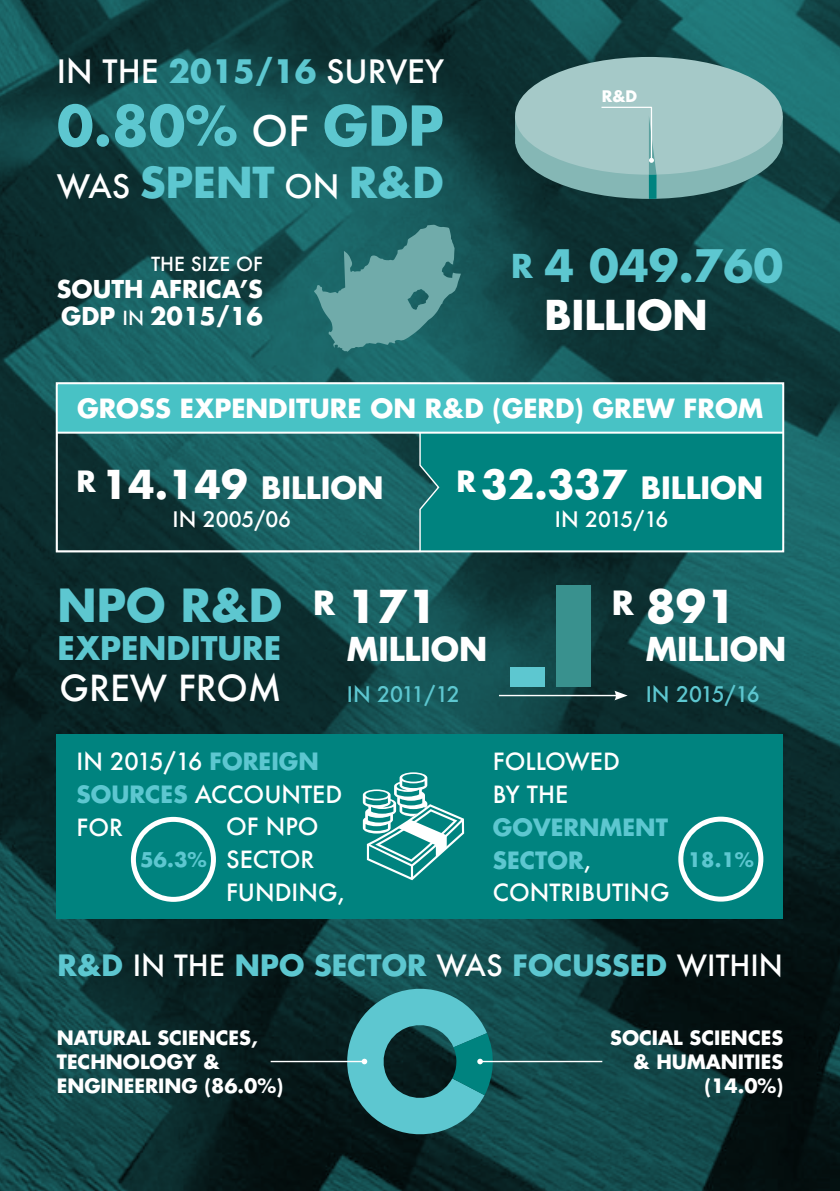
<style>
.page{position:relative;width:840px;height:1191px;background:#fff}
.page>*{position:absolute;margin:0;border:0;box-sizing:border-box;transform-origin:0 0}
.t1{font:700 53.4px "Futura";color:#5dc7d0}
.t2{font:700 44.4px "Futura";color:#5dc7d0}
.t3{font:700 44px "Futura";color:#fff}
.t4{font:700 43.4px "Futura";color:#5dc7d0}
.t5{font:700 41.4px "Futura";color:#5dc7d0}
.t6{font:700 40px "Futura";color:#fff}
.t7{font:500 35px "Futura";color:#fff}
.t8{font:700 32.4px "Futura";color:#fff}
.t9{font:700 32px "Futura";color:#fff}
.t10{font:700 32px "Futura";color:#5dc7d0}
.t11{font:700 31.8px "Futura";color:#5dc7d0}
.t12{font:500 31.4px "Futura";color:#fff}
.t13{font:700 30px "Futura";color:#fff}
.t14{font:700 28.6px "Futura";color:#5dc7d0}
.t15{font:500 28.6px "Futura";color:#fff}
.t16{font:700 28.4px "Futura";color:#fff}
.t17{font:700 25.8px "Futura";color:#fff}
.t18{font:700 24px/26.6px "Futura";color:#fff}
.t19{font:500 23.2px "Futura";color:#fff}
.t20{font:700 23.2px "Futura";color:#5dc7d0}
.t21{font:500 21px "Futura";letter-spacing:-.075em;color:#5dc7d0}
.t22{font:500 20.8px "Futura";color:#fff}
.t23{font:700 19.8px "Futura";color:#5dc7d0}
.t24{font:700 19.6px "Futura";color:#5dc7d0}
.t25{font:700 19.2px/24px "Futura";color:#fff}
.t26{font:500 19px "Futura";color:#fff}
.t27{font:700 15.6px "Futura";color:#fff}
.s1{font-weight:700;color:#5dc7d0}
.s2{font-weight:500;font-size:41px;color:#fff}
.s3{font-weight:500;font-size:31.6px;color:#fff}
.s4{font-weight:500;font-size:19px}
.s5{font-size:38.8px}
.s6{font-weight:500;color:#fff}
</style>
<div class="page">
<img style="left:0;top:0;width:839px;height:1191px">
<svg style="left:314px;top:225px;width:146px;height:127px;background:#488a8a"></svg>
<div style="left:514px;top:57px;width:268px;height:118px;background:#a5c9c8;border-radius:50%"></div>
<svg style="left:514px;top:81px;width:268px;height:118px"></svg>
<hr style="left:498px;top:695px;width:119px;height:1px;background:#fff">
<svg style="left:614px;top:690px;width:13px;height:10px"></svg>
<div style="left:510px;top:667px;width:34px;height:20px;background:#5dc7d0"></div>
<div style="left:556px;top:585px;width:34px;height:102px;background:#39918e"></div>
<div style="left:57px;top:734px;width:725px;height:184px;background:#00837f"></div>
<svg style="left:362px;top:772px;width:102px;height:108px"></svg>
<svg style="left:131px;top:817px;width:85px;height:85px"></svg>
<svg style="left:678px;top:816px;width:85px;height:85px"></svg>
<hr style="left:270px;top:1060px;width:94px;height:2px;background:#fff">
<hr style="left:480px;top:1060px;width:122px;height:2px;background:#fff">
<svg style="left:337px;top:979px;width:158px;height:165px;background:#2d7377"></svg>
<svg style="left:55px;top:381px;width:729px;height:172px;background:#248787"></svg>
<hr style="left:57px;top:432px;width:725px;height:2px;background:#fff">
<p class="t12" style="left:57px;top:49px;width:388px">IN THE <span class="s1">2015/16</span> SURVEY</p>
<p class="t1" style="left:57px;top:89px;width:388px">0.80% <span class="s2">OF</span> GDP</p>
<p class="t5" style="left:57px;top:154px;width:388px"><span class="s3">WAS</span> SPENT <span class="s3">ON</span> R&amp;D</p>
<p class="t26" style="left:151px;top:251px;width:113px">THE SIZE OF</p>
<p class="t18" style="left:57px;top:275px;width:207px">SOUTH AFRICA’S<br>GDP <span class="s4">IN</span> 2015/16</p>
<p class="t27" style="left:601px;top:85px;width:37px">R&amp;D</p>
<p class="t10" style="left:510px;top:243px;width:23px">R</p>
<p class="t4" style="left:544px;top:235px;width:240px">4 049.760</p>
<p class="t6" style="left:544px;top:287px;width:165px">BILLION</p>
<p class="t17" style="left:77px;top:390px;width:41px">GROSS</p>
<p class="t17" style="left:180px;top:390px;width:32px">EXPE</p>
<p class="t17" style="left:245px;top:390px;width:39px">NDITURE</p>
<p class="t17" style="left:370px;top:390px;width:394px">ON R&amp;D (GERD) GREW FROM</p>
<p class="t16" style="left:77px;top:461px;width:21px">R</p>
<p class="t13" style="left:101px;top:466px;width:283px"><span class="s5">14.149</span> BILLION</p>
<p class="t16" style="left:456px;top:461px;width:21px">R</p>
<p class="t13" style="left:481px;top:466px;width:283px"><span class="s5">32.337</span> BILLION</p>
<p class="t22" style="left:172px;top:505px;width:120px">IN 2005/06</p>
<p class="t22" style="left:554px;top:505px;width:115px">IN 2015/16</p>
<p class="t2" style="left:58px;top:574px;width:226px">NPO R&amp;D</p>
<p class="t11" style="left:58px;top:626px;width:225px">EXPENDITURE</p>
<p class="t7" style="left:59px;top:664px;width:223px">GREW FROM</p>
<p class="t8" style="left:313px;top:580px;width:24px">R</p>
<p class="t3" style="left:346px;top:575px;width:92px">171</p>
<p class="t9" style="left:346px;top:627px;width:142px">MILLION</p>
<p class="t21" style="left:346px;top:679px;width:114px">IN 2011/12</p>
<p class="t8" style="left:611px;top:580px;width:24px">R</p>
<p class="t3" style="left:645px;top:575px;width:92px">891</p>
<p class="t9" style="left:645px;top:627px;width:142px">MILLION</p>
<p class="t21" style="left:645px;top:679px;width:115px">IN 2015/16</p>
<p class="t19" style="left:77px;top:745px;width:240px">IN 2015/16 <span class="s1">FOREIGN</span></p>
<p class="t19" style="left:77px;top:778px;width:267px"><span class="s1">SOURCES</span> ACCOUNTED</p>
<p class="t19" style="left:77px;top:811px;width:48px">FOR</p>
<p class="t19" style="left:226px;top:810px;width:94px">OF NPO</p>
<p class="t19" style="left:226px;top:843px;width:90px">SECTOR</p>
<p class="t19" style="left:226px;top:876px;width:120px">FUNDING,</p>
<p class="t23" style="left:140px;top:846px;width:68px">56.3%</p>
<p class="t19" style="left:492px;top:745px;width:128px">FOLLOWED</p>
<p class="t19" style="left:492px;top:778px;width:77px">BY THE</p>
<p class="t20" style="left:492px;top:811px;width:176px">GOVERNMENT</p>
<p class="t20" style="left:492px;top:843px;width:100px">SECTOR<span class="s6">,</span></p>
<p class="t19" style="left:492px;top:877px;width:178px">CONTRIBUTING</p>
<p class="t24" style="left:687px;top:846px;width:67px">18.1%</p>
<p class="t15" style="left:58px;top:945px;width:134px"><span class="s1">R&amp;D</span> IN THE</p>
<p class="t14" style="left:235px;top:945px;width:224px">NPO SECTOR <span class="s6">WAS</span></p>
<p class="t14" style="left:512px;top:945px;width:183px">FOCUSSED <span class="s6">WITHIN</span></p>
<p class="t25" style="left:57px;top:1025px;width:228px">NATURAL SCIENCES,<br>TECHNOLOGY &amp;<br>ENGINEERING (86.0%)</p>
<p class="t25" style="left:610px;top:1025px;width:174px">SOCIAL SCIENCES</p>
<p class="t25" style="left:633px;top:1049px;width:151px">&amp; HUMANITIES</p>
<p class="t25" style="left:704px;top:1073px;width:80px">(14.0%)</p>
</div>
